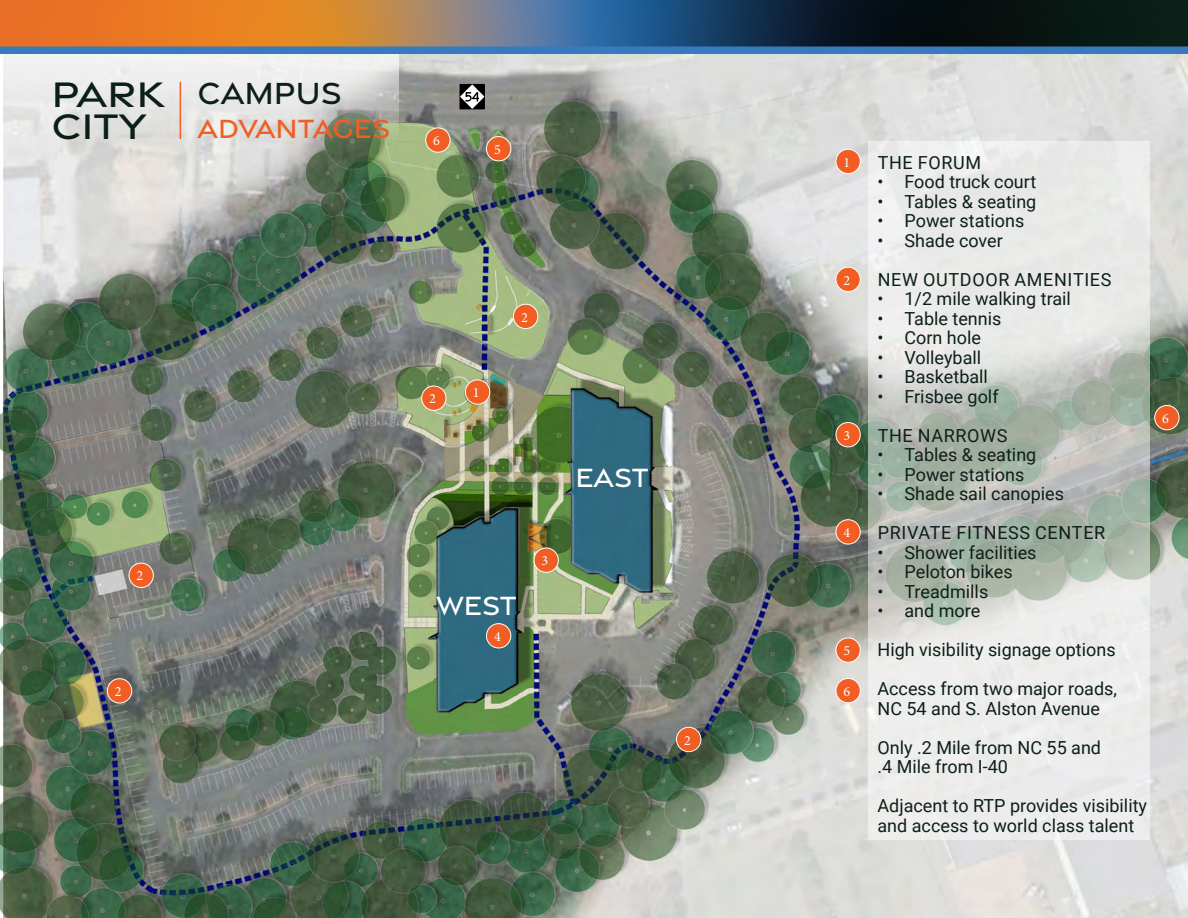
<style>
.page{position:relative;width:1188px;height:918px;background:#fff}
.page>*{position:absolute;margin:0;border:0;box-sizing:border-box;transform-origin:0 0}
.t1{font:500 38.25px/32.2px "Gravesend Sans";color:#0b1f1a;scale:1.12 1}
.t2{font:500 33px "Gravesend Sans";color:#0d1f19}
.t3{font:500 28.5px "Gravesend Sans";letter-spacing:-.015em;color:#f15d22}
.t4{font:500 28.5px "Gravesend Sans";letter-spacing:-.01em;color:#fff}
.t5{font:18px/19.5px "Roboto";color:#0d1f19}
.t6{font:18px "Roboto";letter-spacing:.035em;color:#0d1f19}
.t7{font:14.1px "Minion Pro";color:#fff}
</style>
<div class="page">
<svg style="left:0;top:0;width:1188px;height:46px;background:#66523f"></svg>
<div style="left:0;top:46px;width:1188px;height:8px;background:#397abe"></div>
<img style="left:0;top:54px;width:1188px;height:864px">
<div style="left:534px;top:548px;width:24px;height:24px;background:#f15d22;border-radius:50%"></div>
<div style="left:534px;top:548px;width:25px;height:25px;border:1px solid #fff;border-radius:50%"></div>
<div style="left:677px;top:727px;width:24px;height:25px;background:#f15d22;border-radius:50%"></div>
<div style="left:676px;top:727px;width:25px;height:25px;border:1px solid #fff;border-radius:50%"></div>
<div style="left:460px;top:84px;width:25px;height:25px;background:#000"></div>
<svg style="left:460px;top:85px;width:24px;height:24px"></svg>
<svg style="left:465px;top:92px;width:14px;height:10px"></svg>
<div style="left:465px;top:380px;width:25px;height:24px;background:#f15d22;border-radius:50%"></div>
<div style="left:465px;top:379px;width:25px;height:26px;border:1px solid #fff;border-radius:50%"></div>
<div style="left:486px;top:137px;width:25px;height:24px;background:#f15d22;border-radius:50%"></div>
<div style="left:486px;top:136px;width:25px;height:25px;border:1px solid #fff;border-radius:50%"></div>
<div style="left:1155px;top:405px;width:24px;height:25px;background:#f15d22;border-radius:50%"></div>
<div style="left:1154px;top:405px;width:26px;height:25px;border:1px solid #fff;border-radius:50%"></div>
<div style="left:486px;top:624px;width:25px;height:24px;background:#f15d22;border-radius:50%"></div>
<div style="left:486px;top:623px;width:25px;height:25px;border:1px solid #fff;border-radius:50%"></div>
<div style="left:836px;top:149px;width:24px;height:25px;background:#f15d22;border-radius:50%"></div>
<div style="left:835px;top:149px;width:26px;height:25px;border:1px solid #fff;border-radius:50%"></div>
<div style="left:836px;top:267px;width:24px;height:25px;background:#f15d22;border-radius:50%"></div>
<div style="left:835px;top:267px;width:26px;height:25px;border:1px solid #fff;border-radius:50%"></div>
<div style="left:836px;top:423px;width:24px;height:24px;background:#f15d22;border-radius:50%"></div>
<div style="left:835px;top:422px;width:26px;height:25px;border:1px solid #fff;border-radius:50%"></div>
<div style="left:836px;top:520px;width:24px;height:24px;background:#f15d22;border-radius:50%"></div>
<div style="left:835px;top:519px;width:26px;height:26px;border:1px solid #fff;border-radius:50%"></div>
<div style="left:836px;top:638px;width:24px;height:24px;background:#f15d22;border-radius:50%"></div>
<div style="left:835px;top:637px;width:26px;height:26px;border:1px solid #fff;border-radius:50%"></div>
<div style="left:836px;top:678px;width:24px;height:25px;background:#f15d22;border-radius:50%"></div>
<div style="left:835px;top:678px;width:26px;height:25px;border:1px solid #fff;border-radius:50%"></div>
<svg style="left:868px;top:141px;width:282px;height:699px;background:#d6dad6"></svg>
<div style="left:422px;top:386px;width:24px;height:24px;background:#f15d22;border-radius:50%"></div>
<div style="left:421px;top:386px;width:25px;height:25px;border:1px solid #fff;border-radius:50%"></div>
<div style="left:513px;top:304px;width:25px;height:25px;background:#f15d22;border-radius:50%"></div>
<div style="left:513px;top:304px;width:25px;height:25px;border:1px solid #fff;border-radius:50%"></div>
<div style="left:129px;top:563px;width:24px;height:24px;background:#f15d22;border-radius:50%"></div>
<div style="left:129px;top:563px;width:25px;height:25px;border:1px solid #fff;border-radius:50%"></div>
<div style="left:107px;top:679px;width:25px;height:24px;background:#f15d22;border-radius:50%"></div>
<div style="left:107px;top:678px;width:25px;height:26px;border:1px solid #fff;border-radius:50%"></div>
<div style="left:426px;top:128px;width:24px;height:24px;background:#f15d22;border-radius:50%"></div>
<div style="left:425px;top:127px;width:26px;height:26px;border:1px solid #fff;border-radius:50%"></div>
<svg style="left:469px;top:404px;width:8px;height:9px"></svg>
<svg style="left:0;top:54px;width:398px;height:111px"></svg>
<hr style="left:180px;top:82px;width:1px;height:57px;background:#f15d22">
<p class="t1" style="left:51px;top:76px;width:102px">PARK<br>CITY</p>
<p class="t2" style="left:198px;top:72px;width:146px">CAMPUS</p>
<p class="t3" style="left:198px;top:111px;width:194px">ADVANTAGES</p>
<p class="t7" style="left:433px;top:131px;width:8px">6</p>
<p class="t7" style="left:494px;top:140px;width:8px">5</p>
<p class="t7" style="left:137px;top:566px;width:8px">2</p>
<p class="t7" style="left:115px;top:682px;width:8px">2</p>
<p class="t7" style="left:429px;top:389px;width:8px">2</p>
<p class="t7" style="left:473px;top:383px;width:8px">1</p>
<p class="t7" style="left:521px;top:308px;width:8px">2</p>
<p class="t4" style="left:436px;top:588px;width:82px">WEST</p>
<p class="t7" style="left:494px;top:627px;width:8px">4</p>
<p class="t7" style="left:542px;top:551px;width:8px">3</p>
<p class="t4" style="left:575px;top:460px;width:75px">EAST</p>
<p class="t7" style="left:684px;top:731px;width:8px">2</p>
<p class="t7" style="left:844px;top:153px;width:8px">1</p>
<p class="t7" style="left:844px;top:271px;width:8px">2</p>
<p class="t7" style="left:844px;top:426px;width:8px">3</p>
<p class="t7" style="left:844px;top:523px;width:8px">4</p>
<p class="t7" style="left:844px;top:641px;width:8px">5</p>
<p class="t7" style="left:844px;top:682px;width:8px">6</p>
<p class="t6" style="left:878px;top:150px;width:105px">THE FORUM</p>
<p class="t5" style="left:878px;top:171px;width:160px">• Food truck court</p>
<p class="t5" style="left:878px;top:191px;width:160px">• Tables &amp; seating</p>
<p class="t5" style="left:878px;top:210px;width:148px">• Power stations</p>
<p class="t5" style="left:878px;top:230px;width:127px">• Shade cover</p>
<p class="t6" style="left:878px;top:267px;width:235px">NEW OUTDOOR AMENITIES</p>
<p class="t5" style="left:878px;top:288px;width:195px">• 1/2 mile walking trail</p>
<p class="t5" style="left:878px;top:308px;width:125px">• Table tennis</p>
<p class="t5" style="left:878px;top:327px;width:105px">• Corn hole</p>
<p class="t5" style="left:878px;top:347px;width:105px">• Volleyball</p>
<p class="t5" style="left:878px;top:366px;width:112px">• Basketball</p>
<p class="t5" style="left:878px;top:386px;width:123px">• Frisbee golf</p>
<p class="t6" style="left:878px;top:423px;width:131px">THE NARROWS</p>
<p class="t5" style="left:878px;top:444px;width:160px">• Tables &amp; seating</p>
<p class="t5" style="left:878px;top:464px;width:148px">• Power stations</p>
<p class="t5" style="left:878px;top:483px;width:188px">• Shade sail canopies</p>
<p class="t6" style="left:878px;top:520px;width:229px">PRIVATE FITNESS CENTER</p>
<p class="t5" style="left:878px;top:542px;width:161px">• Shower facilities</p>
<p class="t5" style="left:878px;top:561px;width:137px">• Peloton bikes</p>
<p class="t5" style="left:878px;top:581px;width:112px">• Treadmills</p>
<p class="t5" style="left:878px;top:600px;width:104px">• and more</p>
<p class="t5" style="left:878px;top:639px;width:240px">High visibility signage options</p>
<p class="t5" style="left:878px;top:678px;width:241px">Access from two major roads,<br>NC 54 and S. Alston Avenue</p>
<p class="t5" style="left:878px;top:737px;width:225px">Only .2 Mile from NC 55 and</p>
<p class="t5" style="left:878px;top:756px;width:132px">.4 Mile from I-40</p>
<p class="t5" style="left:878px;top:795px;width:271px">Adjacent to RTP provides visibility and access to world class talent</p>
<p class="t7" style="left:1162px;top:409px;width:8px">6</p>
</div>
